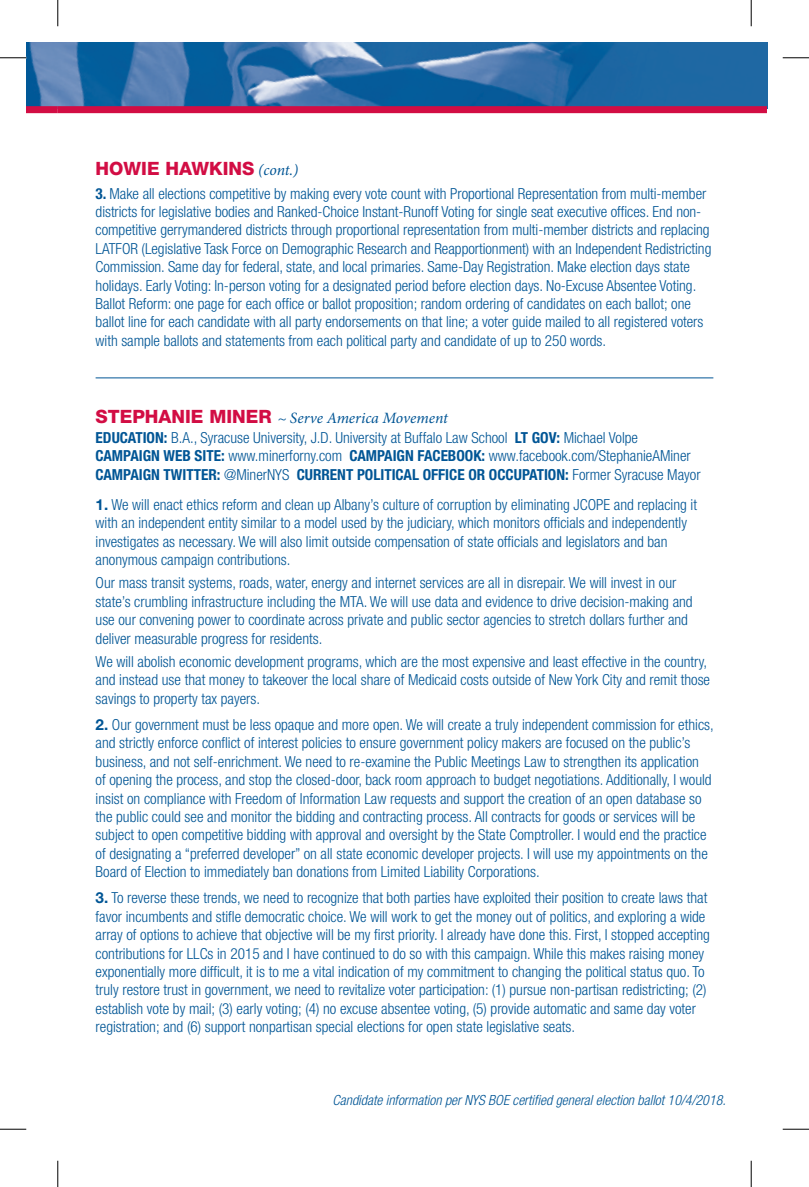
<style>
.page{position:relative;width:809px;height:1187px;background:#fff}
.page>*{position:absolute;margin:0;border:0;box-sizing:border-box;transform-origin:0 0}
.t1{font:800 18.38px "Helvetica Neue";color:#d20d44}
.t2{font:italic 15.75px "Minion Pro";letter-spacing:-.005em;color:#005595}
.t3{font:300 condensed 15.22px/18.4px "Helvetica Neue";color:#005595}
.t4{font:italic 300 condensed 14px "Helvetica Neue";color:#005595}
.s1{font-family:"Minion Pro";font-weight:400;font-style:italic;font-size:15.75px;color:#005595}
.s2{font-weight:700}
.s3{font-family:"Helvetica Neue";font-weight:800;font-style:normal;font-size:18.38px;color:#d20d44}
.s4{font-weight:700;font-stretch:normal}
</style>
<div class="page">
<img style="left:26px;top:42px;width:741px;height:66px">
<div style="left:26px;top:106px;width:32px;height:7px;background:#d20d44"></div>
<div style="left:58px;top:106px;width:708px;height:7px;background:#d20d44"></div>
<hr style="left:96px;top:377px;width:617px;height:1px;background:#005595">
<svg style="left:0;top:57px;width:26px;height:1px"></svg>
<svg style="left:782px;top:57px;width:26px;height:1px"></svg>
<svg style="left:0;top:1128px;width:26px;height:1px"></svg>
<svg style="left:782px;top:1128px;width:26px;height:1px"></svg>
<svg style="left:57px;top:0;width:1px;height:26px"></svg>
<svg style="left:57px;top:1160px;width:1px;height:26px"></svg>
<svg style="left:750px;top:0;width:1px;height:26px"></svg>
<svg style="left:750px;top:1160px;width:1px;height:26px"></svg>
<p class="t1" style="left:96px;top:158px;width:204px">HOWIE HAWKINS <span class="s1">(cont.)</span></p>
<p class="t3" style="left:96px;top:184px;width:617px"><span class="s2">3.</span> Make all elections competitive by making every vote count with Proportional Representation from multi-member districts for legislative bodies and Ranked-Choice Instant-Runoff Voting for single seat executive offices. End non&shy;competitive gerrymandered districts through proportional representation from multi-member districts and replacing LATFOR (Legislative Task Force on Demographic Research and Reapportionment) with an Independent Redistricting Commission. Same day for federal, state, and local primaries. Same-Day Registration. Make election days state holidays. Early Voting: In-person voting for a designated period before election days. No-Excuse Absentee Voting.<br>Ballot Reform: one page for each office or ballot proposition; random ordering of candidates on each ballot; one ballot line for each candidate with all party endorsements on that line; a voter guide mailed to all registered voters with sample ballots and statements from each political party and candidate of up to 250 words.</p>
<p class="t2" style="left:96px;top:407px;width:354px"><span class="s3">STEPHANIE MINER</span> ~ Serve America Movement</p>
<p class="t3" style="left:96px;top:428px;width:606px"><span class="s2">EDUCATION:</span> B.A., Syracuse University, J.D. University at Buffalo Law School <span class="s2">LT GOV:</span> Michael Volpe<br><span class="s2">CAMPAIGN WEB SITE:</span> www.minerforny.com <span class="s2">CAMPAIGN FACEBOOK:</span> www.facebook.com/StephanieAMiner<br><span class="s2">CAMPAIGN TWITTER:</span> @MinerNYS <span class="s2">CURRENT POLITICAL OFFICE OR OCCUPATION:</span> Former Syracuse Mayor</p>
<p class="t3" style="left:96px;top:495px;width:603px"><span class="s4">1.</span> We will enact ethics reform and clean up Albany’s culture of corruption by eliminating JCOPE and replacing it with an independent entity similar to a model used by the judiciary, which monitors officials and independently investigates as necessary. We will also limit outside compensation of state officials and legislators and ban anonymous campaign contributions.</p>
<p class="t3" style="left:96px;top:574px;width:598px">Our mass transit systems, roads, water, energy and internet services are all in disrepair. We will invest in our state’s crumbling infrastructure including the MTA. We will use data and evidence to drive decision-making and use our convening power to coordinate across private and public sector agencies to stretch dollars further and deliver measurable progress for residents.</p>
<p class="t3" style="left:96px;top:652px;width:616px">We will abolish economic development programs, which are the most expensive and least effective in the country, and instead use that money to takeover the local share of Medicaid costs outside of New York City and remit those savings to property tax payers.</p>
<p class="t3" style="left:96px;top:715px;width:619px"><span class="s4">2.</span> Our government must be less opaque and more open. We will create a truly independent commission for ethics, and strictly enforce conflict of interest policies to ensure government policy makers are focused on the public’s business, and not self-enrichment. We need to re-examine the Public Meetings Law to strengthen its application<br>of opening the process, and stop the closed-door, back room approach to budget negotiations. Additionally, I would insist on compliance with Freedom of Information Law requests and support the creation of an open database so the public could see and monitor the bidding and contracting process. All contracts for goods or services will be subject to open competitive bidding with approval and oversight by the State Comptroller. I would end the practice of designating a “preferred developer” on all state economic developer projects. I will use my appointments on the Board of Election to immediately ban donations from Limited Liability Corporations.</p>
<p class="t3" style="left:96px;top:888px;width:616px"><span class="s4">3.</span> To reverse these trends, we need to recognize that both parties have exploited their position to create laws that favor incumbents and stifle democratic choice. We will work to get the money out of politics, and exploring a wide array of options to achieve that objective will be my first priority. I already have done this. First, I stopped accepting contributions for LLCs in 2015 and I have continued to do so with this campaign. While this makes raising money exponentially more difficult, it is to me a vital indication of my commitment to changing the political status quo. To truly restore trust in government, we need to revitalize voter participation: (1) pursue non-partisan redistricting; (2) establish vote by mail; (3) early voting; (4) no excuse absentee voting, (5) provide automatic and same day voter registration; and (6) support nonpartisan special elections for open state legislative seats.</p>
<p class="t4" style="left:332px;top:1092px;width:395px">Candidate information per NYS BOE certified general election ballot 10/4/2018.</p>
</div>
